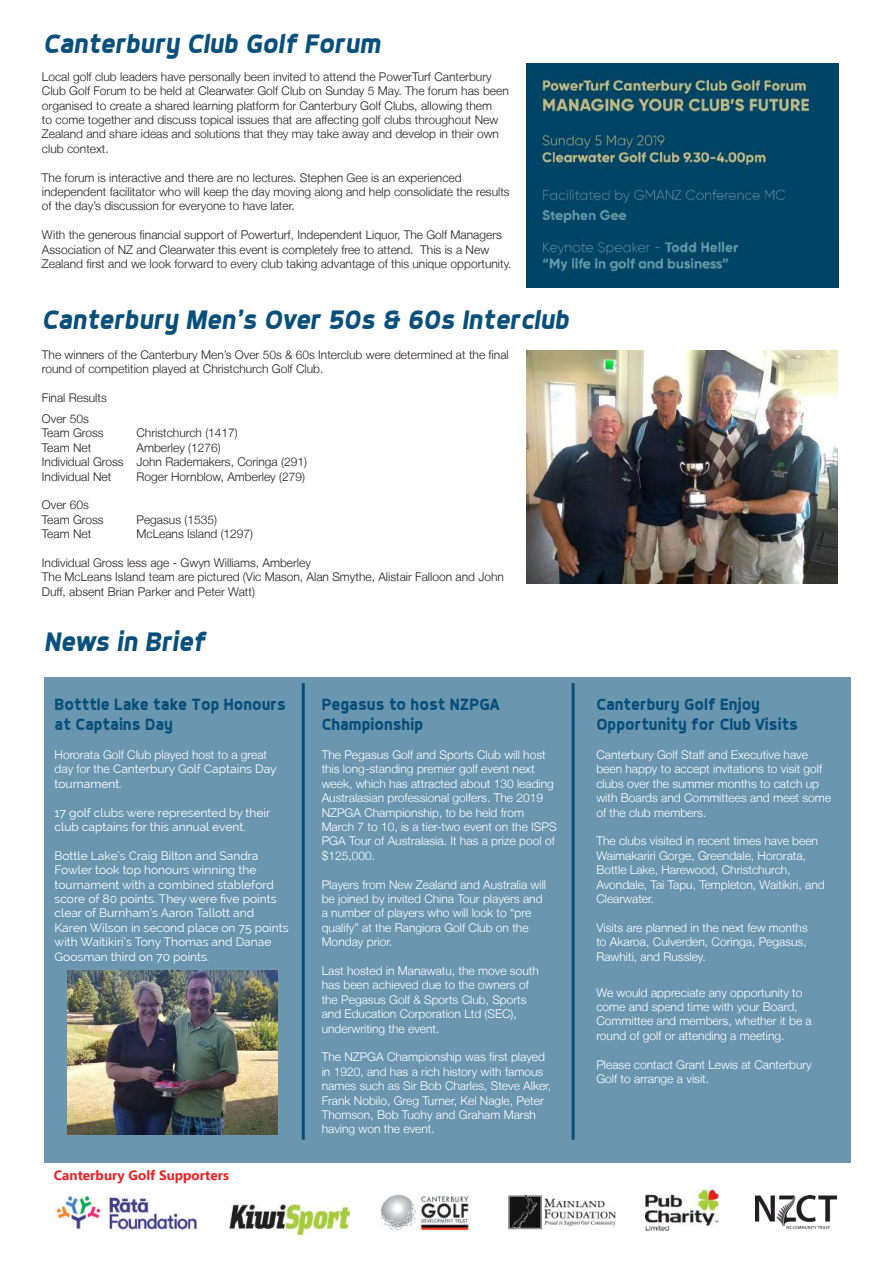
<style>
.page{position:relative;width:893px;height:1263px;background:#fff}
.page>*{position:absolute;margin:0;border:0;box-sizing:border-box;transform-origin:0 0}
.t1{font:italic 700 27px "Dyno";color:#08507b}
.t2{font:700 16.5px/19.8px "Dyno";color:#08507b}
.t3{font:700 13.5px "Ebrima";color:#ed1f24}
.t4{font:300 12px/14.4px "Helvetica Neue LT";color:#fff}
.t5{font:300 12px/14.4px "Helvetica Neue LT";color:#231f20}
.t6{font:12px/14.4px "Raleway";color:#fff}
.s1{font-family:"Helvetica Neue LT";font-weight:300}
</style>
<div class="page">
<img style="left:508px;top:1195px;width:107px;height:35px">
<img style="left:645px;top:1189px;width:74px;height:42px">
<img style="left:380px;top:1194px;width:91px;height:37px">
<img style="left:230px;top:1204px;width:120px;height:30px">
<img style="left:755px;top:1196px;width:82px;height:33px">
<img style="left:55px;top:1194px;width:143px;height:36px">
<div style="left:44px;top:677px;width:807px;height:486px;background:#6b96b0"></div>
<hr style="left:302px;top:683px;width:3px;height:457px;background:#08507b">
<hr style="left:572px;top:683px;width:3px;height:457px;background:#08507b">
<img style="left:527px;top:64px;width:312px;height:223px">
<img style="left:527px;top:350px;width:310px;height:233px">
<img style="left:67px;top:970px;width:211px;height:164px">
<h1 class="t1" style="left:43px;top:27px;width:339px">Canterbury Club Golf Forum</h1>
<p class="t5" style="left:42px;top:69px;width:468px">Local golf club leaders have personally been invited to attend the PowerTurf Canterbury Club Golf Forum to be held at Clearwater Golf Club on Sunday 5 May. The forum has been organised to create a shared learning platform for Canterbury Golf Clubs, allowing them<br>to come together and discuss topical issues that are affecting golf clubs throughout New Zealand and share ideas and solutions that they may take away and develop in their own club context.</p>
<p class="t5" style="left:42px;top:170px;width:469px">The forum is interactive and there are no lectures. Stephen Gee is an experienced independent facilitator who will keep the day moving along and help consolidate the results of the day’s discussion for everyone to have later.</p>
<p class="t5" style="left:42px;top:228px;width:471px">With the generous financial support of Powerturf, Independent Liquor, The Golf Managers<br>Association of NZ and Clearwater this event is completely free to attend. This is a New<br>Zealand first and we look forward to every club taking advantage of this unique opportunity.</p>
<h1 class="t1" style="left:42px;top:303px;width:528px">Canterbury Men’s Over 50s &amp; 60s Interclub</h1>
<p class="t5" style="left:42px;top:347px;width:468px">The winners of the Canterbury Men’s Over 50s &amp; 60s Interclub were determined at the final round of competition played at Christchurch Golf Club.</p>
<p class="t5" style="left:42px;top:387px;width:66px;line-height:21px">Final Results<br>Over 50s</p>
<p class="t5" style="left:42px;top:426px;width:63px">Team Gross</p>
<p class="t5" style="left:136px;top:426px;width:103px">Christchurch (1417)</p>
<p class="t5" style="left:42px;top:440px;width:51px">Team Net</p>
<p class="t5" style="left:42px;top:440px;width:267px;text-indent:94px">Amberley (1276)<br>Individual Gross John Rademakers, Coringa (291)<br>Individual Net</p>
<p class="t5" style="left:136px;top:469px;width:170px">Roger Hornblow, Amberley (279)</p>
<p class="t5" style="left:42px;top:498px;width:63px">Over 60s<br>Team Gross</p>
<p class="t5" style="left:136px;top:512px;width:82px">Pegasus (1535)</p>
<p class="t5" style="left:42px;top:526px;width:51px">Team Net</p>
<p class="t5" style="left:136px;top:526px;width:118px">McLeans Island (1297)</p>
<p class="t5" style="left:42px;top:555px;width:463px">Individual Gross less age - Gwyn Williams, Amberley<br>The McLeans Island team are pictured (Vic Mason, Alan Smythe, Alistair Falloon and John<br>Duff, absent Brian Parker and Peter Watt)</p>
<h1 class="t1" style="left:44px;top:625px;width:163px">News in Brief</h1>
<h2 class="t2" style="left:55px;top:694px;width:233px">Botttle Lake take Top Honours at Captains Day</h2>
<p class="t4" style="left:55px;top:747px;width:214px">Hororata Golf Club played host to a great</p>
<p class="t6" style="left:55px;top:762px;width:223px"><span class="s1">day for the</span> Canterbury Golf Captains Day tournament.</p>
<p class="t6" style="left:55px;top:805px;width:217px">17 golf clubs were represented by their club captains for this annual event.</p>
<p class="t6" style="left:55px;top:848px;width:235px">Bottle Lake’s Craig Bilton and Sandra Fowler took top honours winning the tournament with a combined stableford score of 80 points. They were five points clear of Burnham’s Aaron Tallott and Karen Wilson in second place on 75 points with Waitikiri’s Tony Thomas and Danae Goosman third on 70 points.</p>
<p class="t3" style="left:54px;top:1165px;width:177px">Canterbury Golf Supporters</p>
<h2 class="t2" style="left:322px;top:694px;width:179px">Pegasus to host NZPGA<br>Championship</h2>
<p class="t4" style="left:322px;top:747px;width:236px">The Pegasus Golf and Sports Club will host this long-standing premier golf event next week, which has attracted about 130 leading Australasian professional golfers. The 2019<br>NZPGA Championship, to be held from March 7 to 10, is a tier-two event on the ISPS PGA Tour of Australasia. It has a prize pool of $125,000.</p>
<p class="t4" style="left:322px;top:877px;width:226px">Players from New Zealand and Australia will be joined by invited China Tour players and a number of players who will look to “pre qualify” at the Rangiora Golf Club on the Monday prior.</p>
<p class="t4" style="left:322px;top:963px;width:219px">Last hosted in Manawatu, the move south has been achieved due to the owners of the Pegasus Golf &amp; Sports Club, Sports and Education Corporation Ltd (SEC), underwriting the event.</p>
<p class="t4" style="left:322px;top:1050px;width:231px">The NZPGA Championship was first played in 1920, and has a rich history with famous names such as Sir Bob Charles, Steve Alker, Frank Nobilo, Greg Turner, Kel Nagle, Peter Thomson, Bob Tuohy and Graham Marsh having won the event.</p>
<h2 class="t2" style="left:596px;top:694px;width:203px">Canterbury Golf Enjoy<br>Opportunity for Club Visits</h2>
<p class="t4" style="left:596px;top:747px;width:236px">Canterbury Golf Staff and Executive have been happy to accept invitations to visit golf clubs over the summer months to catch up with Boards and Committees and meet some of the club members.</p>
<p class="t4" style="left:596px;top:834px;width:230px">The clubs visited in recent times have been Waimakariri Gorge, Greendale, Hororata, Bottle Lake, Harewood, Christchurch, Avondale, Tai Tapu, Templeton, Waitikiri, and Clearwater.</p>
<p class="t4" style="left:596px;top:920px;width:213px;text-align:justify">Visits are planned in the next few months to Akaroa, Culverden, Coringa, Pegasus, Rawhiti, and Russley.</p>
<p class="t4" style="left:596px;top:985px;width:217px">We would appreciate any opportunity to come and spend time with your Board, Committee and members, whether it be a round of golf or attending a meeting.</p>
<p class="t4" style="left:596px;top:1057px;width:217px">Please contact Grant Lewis at Canterbury<br>Golf to arrange a visit.</p>
</div>
